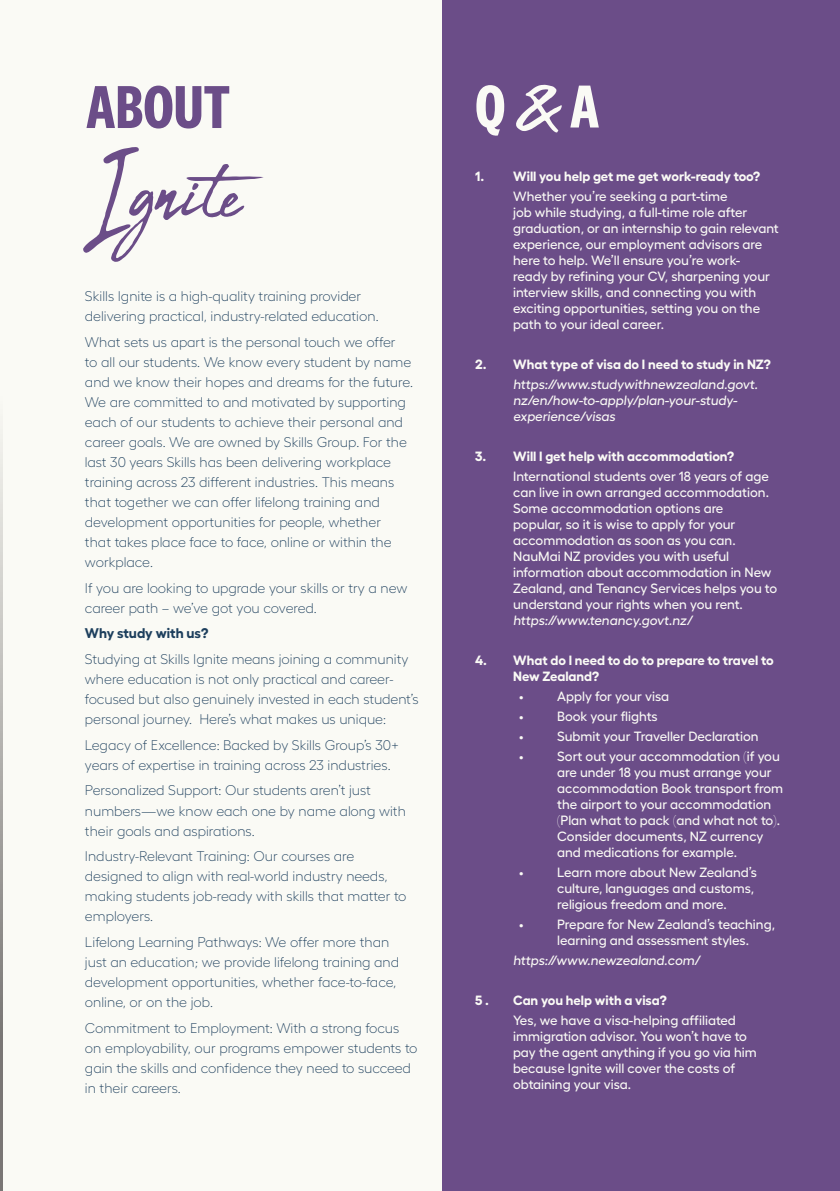
<style>
.page{position:relative;width:840px;height:1191px;background:#fff}
.page>*{position:absolute;margin:0;border:0;box-sizing:border-box;transform-origin:0 0}
.t1{font:122px "Abuget";color:#6b4d88}
.t2{font:700 62.8px "National 2 Condensed";color:#6b4d88}
.t3{font:700 62.8px "National 2 Condensed";color:#fafaf5}
.t4{font:300 14px/20px "Hellix";color:#1d3f5d}
.t5{font:700 14px "Hellix";color:#1d3f5d}
.t6{font:500 13.4px/16px "Hellix";color:#fafaf5}
.t7{font:700 13.4px/16px "Hellix";color:#fafaf5}
</style>
<div class="page">
<div style="left:0;top:0;width:839px;height:1191px;background:#fafaf5"></div>
<hr style="left:0;top:332px;width:3px;height:859px;background:#231f20">
<div style="left:442px;top:0;width:397px;height:1191px;background:#6b4d88"></div>
<svg style="left:516px;top:85px;width:45px;height:47px"></svg>
<h2 class="t2" style="left:86px;top:72px;width:145px">ABOUT</h2>
<h2 class="t3" style="left:475px;top:71px;width:126px">Q A</h2>
<p class="t7" style="left:475px;top:167px;width:286px">1. Will you help get me get work-ready too?</p>
<p class="t6" style="left:513px;top:187px;width:267px">Whether you’re seeking a part-time<br>job while studying, a full-time role after graduation, or an internship to gain relevant experience, our employment advisors are here to help. We’ll ensure you’re work-<br>ready by refining your CV, sharpening your interview skills, and connecting you with exciting opportunities, setting you on the path to your ideal career.</p>
<p class="t7" style="left:475px;top:355px;width:297px">2. What type of visa do I need to study in NZ?</p>
<p class="t6" style="left:513px;top:375px;width:248px">https://www.studywithnewzealand.govt. nz/en/how-to-apply/plan-your-study&shy;experience/visas</p>
<p class="t7" style="left:475px;top:447px;width:260px">3. Will I get help with accommodation?</p>
<p class="t6" style="left:513px;top:467px;width:265px">International students over 18 years of age can live in own arranged accommodation.<br>Some accommodation options are<br>popular, so it is wise to apply for your accommodation as soon as you can.<br>NauMai NZ provides you with useful information about accommodation in New Zealand, and Tenancy Services helps you to understand your rights when you rent. https://www.tenancy.govt.nz/</p>
<p class="t7" style="left:513px;top:651px;width:262px;text-indent:-38px">4. What do I need to do to prepare to travel to<br>New Zealand?</p>
<p class="t6" style="left:519px;top:687px;width:6px">•</p>
<p class="t6" style="left:557px;top:687px;width:113px">Apply for your visa</p>
<p class="t6" style="left:519px;top:707px;width:6px">•</p>
<p class="t6" style="left:557px;top:707px;width:102px">Book your flights</p>
<p class="t6" style="left:519px;top:727px;width:6px">•</p>
<p class="t6" style="left:557px;top:727px;width:203px">Submit your Traveller Declaration</p>
<p class="t6" style="left:519px;top:747px;width:6px">•</p>
<p class="t6" style="left:557px;top:747px;width:227px">Sort out your accommodation (if you are under 18 you must arrange your accommodation Book transport from the airport to your accommodation (Plan what to pack (and what not to).<br>Consider documents, NZ currency and medications for example.</p>
<p class="t6" style="left:519px;top:863px;width:6px">•</p>
<p class="t6" style="left:557px;top:863px;width:201px">Learn more about New Zealand’s culture, languages and customs, religious freedom and more.</p>
<p class="t6" style="left:519px;top:915px;width:6px">•</p>
<p class="t6" style="left:557px;top:915px;width:219px">Prepare for New Zealand’s teaching, learning and assessment styles.</p>
<p class="t6" style="left:513px;top:951px;width:191px">https://www.newzealand.com/</p>
<p class="t7" style="left:475px;top:991px;width:15px">5 .</p>
<p class="t7" style="left:513px;top:991px;width:155px">Can you help with a visa?</p>
<p class="t6" style="left:513px;top:1011px;width:245px">Yes, we have a visa-helping affiliated immigration advisor. You won’t have to pay the agent anything if you go via him because Ignite will cover the costs of obtaining your visa.</p>
<h1 class="t1" style="left:85px;top:123px;width:159px">Ignite</h1>
<p class="t4" style="left:85px;top:285px;width:295px">Skills Ignite is a high-quality training provider delivering practical, industry-related education.</p>
<p class="t4" style="left:85px;top:331px;width:329px">What sets us apart is the personal touch we offer<br>to all our students. We know every student by name and we know their hopes and dreams for the future.<br>We are committed to and motivated by supporting each of our students to achieve their personal and career goals. We are owned by Skills Group. For the last 30 years Skills has been delivering workplace training across 23 different industries. This means that together we can offer lifelong training and development opportunities for people, whether<br>that takes place face to face, online or within the workplace.</p>
<p class="t4" style="left:85px;top:576px;width:324px">If you are looking to upgrade your skills or try a new career path – we’ve got you covered.</p>
<p class="t5" style="left:85px;top:622px;width:125px">Why study with us?</p>
<p class="t4" style="left:85px;top:648px;width:335px">Studying at Skills Ignite means joining a community where education is not only practical and career&shy;focused but also genuinely invested in each student’s personal journey. Here’s what makes us unique:</p>
<p class="t4" style="left:85px;top:733px;width:315px">Legacy of Excellence: Backed by Skills Group’s 30+ years of expertise in training across 23 industries.</p>
<p class="t4" style="left:85px;top:779px;width:322px">Personalized Support: Our students aren’t just numbers—we know each one by name along with their goals and aspirations.</p>
<p class="t4" style="left:85px;top:845px;width:323px">Industry-Relevant Training: Our courses are designed to align with real-world industry needs, making students job-ready with skills that matter to employers.</p>
<p class="t4" style="left:85px;top:930px;width:315px">Lifelong Learning Pathways: We offer more than just an education; we provide lifelong training and development opportunities, whether face-to-face, online, or on the job.</p>
<p class="t4" style="left:85px;top:1016px;width:334px">Commitment to Employment: With a strong focus on employability, our programs empower students to gain the skills and confidence they need to succeed in their careers.</p>
</div>
